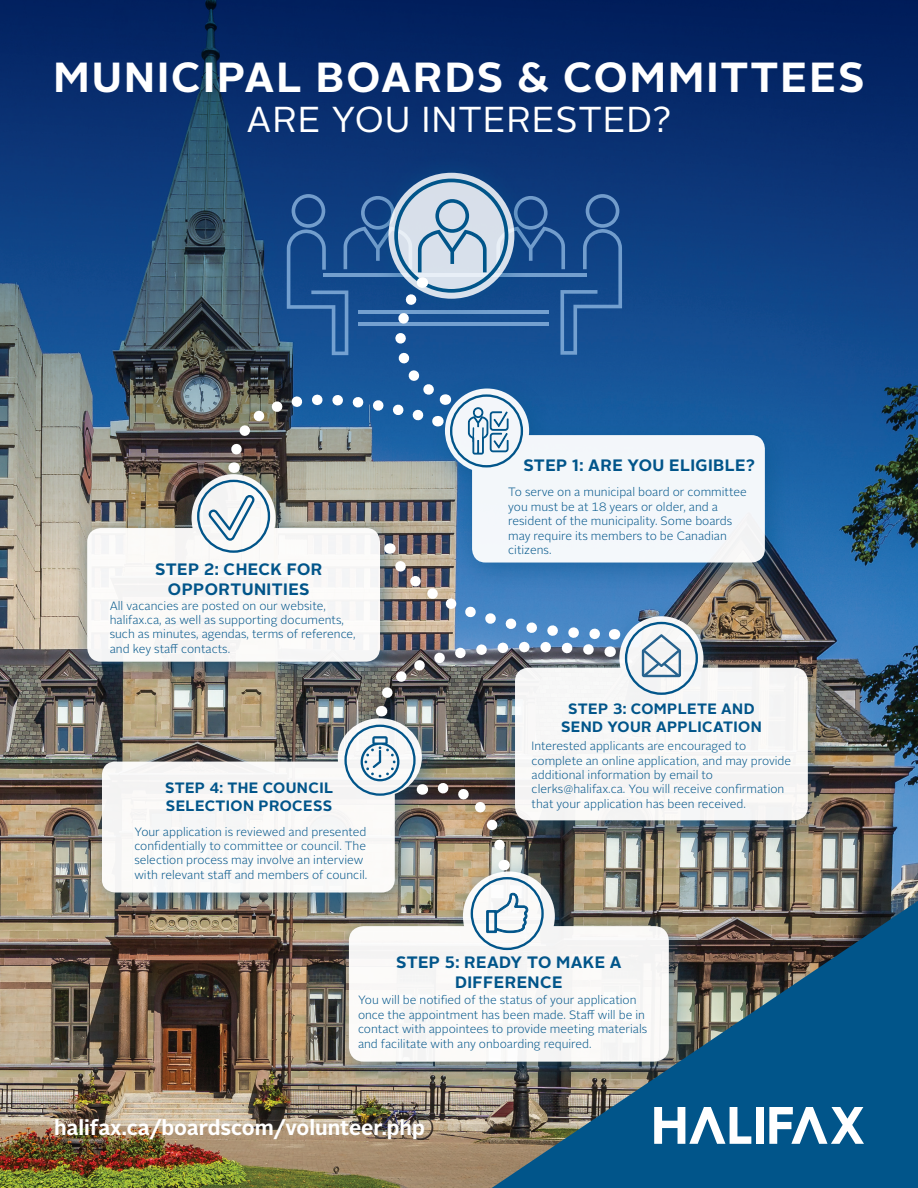
<style>
.page{position:relative;width:918px;height:1188px;background:#fff}
.page>*{position:absolute;margin:0;border:0;box-sizing:border-box;transform-origin:0 0}
.t1{font:700 42px "Alright Sans";letter-spacing:.05em;color:#fff}
.t2{font:36px "Alright Sans";letter-spacing:.025em;color:#fff}
.t3{font:700 21px "Alright Sans";color:#fff}
.t4{font:700 16.5px/19.8px "Alright Sans";letter-spacing:.025em;color:#01558a}
.t5{font:700 15px/18px "Alright Sans";letter-spacing:.025em;color:#01558a}
.t6{font:300 12px/14.4px "Alright Sans";color:#01558a}
</style>
<div class="page">
<img style="left:0;top:0;width:918px;height:1188px">
<img style="left:344px;top:718px;width:574px;height:470px">
<div style="left:69px;top:457px;width:339px;height:233px;background:#01558a;opacity:.5"></div>
<svg style="left:87px;top:474px;width:293px;height:188px;fill:#f6f5f6"></svg>
<svg style="left:197px;top:480px;width:73px;height:73px"></svg>
<div style="left:428px;top:371px;width:365px;height:219px;background:#01558a;opacity:.5"></div>
<svg style="left:445px;top:389px;width:320px;height:174px;fill:#f3f7fa"></svg>
<div style="left:331px;top:854px;width:366px;height:235px;background:#01558a;opacity:.5"></div>
<svg style="left:349px;top:871px;width:320px;height:191px;fill:#f7f7f6"></svg>
<div style="left:497px;top:599px;width:339px;height:249px;background:#01558a;opacity:.5"></div>
<svg style="left:515px;top:616px;width:293px;height:204px;fill:#f5f6f5"></svg>
<svg style="left:625px;top:622px;width:73px;height:73px"></svg>
<div style="left:84px;top:701px;width:365px;height:219px;background:#01558a;opacity:.5"></div>
<svg style="left:102px;top:718px;width:320px;height:175px;fill:#f6f6f5"></svg>
<svg style="left:344px;top:725px;width:72px;height:71px"></svg>
<div style="left:366px;top:151px;width:171px;height:170px;background:#0c3677"></div>
<img style="left:370px;top:543px;width:245px;height:173px">
<img style="left:431px;top:777px;width:113px;height:173px">
<div style="left:756px;top:1107px;width:8px;height:37px;background:#fff"></div>
<svg style="left:769px;top:1107px;width:95px;height:37px"></svg>
<svg style="left:654px;top:1107px;width:97px;height:37px"></svg>
<svg style="left:223px;top:179px;width:399px;height:294px;background:#48709d"></svg>
<h1 class="t1" style="left:53px;top:47px;width:813px">MUNICIPAL BOARDS &amp; COMMITTEES</h1>
<h2 class="t2" style="left:247px;top:95px;width:426px">ARE YOU INTERESTED?</h2>
<h3 class="t4" style="left:523px;top:455px;width:23px">Step</h3>
<h3 class="t4" style="left:572px;top:455px;width:185px">1: ARE YOU ELIGIBLE?</h3>
<h3 class="t4" style="left:155px;top:560px;width:23px">Step</h3>
<h3 class="t4" style="left:168px;top:560px;width:156px;text-indent:36px">2: CHECK FOR<br>OPPORTUNITIES</h3>
<p class="t6" style="left:110px;top:598px;width:248px">All vacancies are posted on our website, halifax.ca, as well as supporting documents, such as minutes, agendas, terms of reference, and key staff contacts.</p>
<p class="t5" style="left:165px;top:778px;width:21px">Step</p>
<p class="t5" style="left:166px;top:778px;width:169px;text-align:right">4: THE COUNCIL<br>SELECTION PROCESS</p>
<p class="t6" style="left:134px;top:824px;width:234px">Your application is reviewed and presented confidentially to committee or council. The selection process may involve an interview with relevant staff and members of council.</p>
<p class="t6" style="left:508px;top:485px;width:240px">To serve on a municipal board or committee you must be at 18 years or older, and a resident of the municipality. Some boards may require its members to be Canadian citizens.</p>
<p class="t5" style="left:561px;top:700px;width:202px;text-indent:52px">3: COMPLETE AND<br>SEND YOUR APPLICATION</p>
<p class="t5" style="left:568px;top:700px;width:21px">Step</p>
<p class="t6" style="left:532px;top:739px;width:261px">Interested applicants are encouraged to complete an online application, and may provide additional information by email to clerks@halifax.ca. You will receive confirmation that your application has been received.</p>
<h3 class="t4" style="left:396px;top:953px;width:23px">Step</h3>
<h3 class="t4" style="left:455px;top:953px;width:168px;text-indent:-10px">5: READY TO MAKE A<br>DIFFERENCE</h3>
<p class="t6" style="left:358px;top:993px;width:291px">You will be notified of the status of your application once the appointment has been made. Staff will be in contact with appointees to provide meeting materials and facilitate with any onboarding required.</p>
<h3 class="t3" style="left:54px;top:1113px;width:372px">halifax.ca/boardscom/volunteer.php</h3>
</div>
